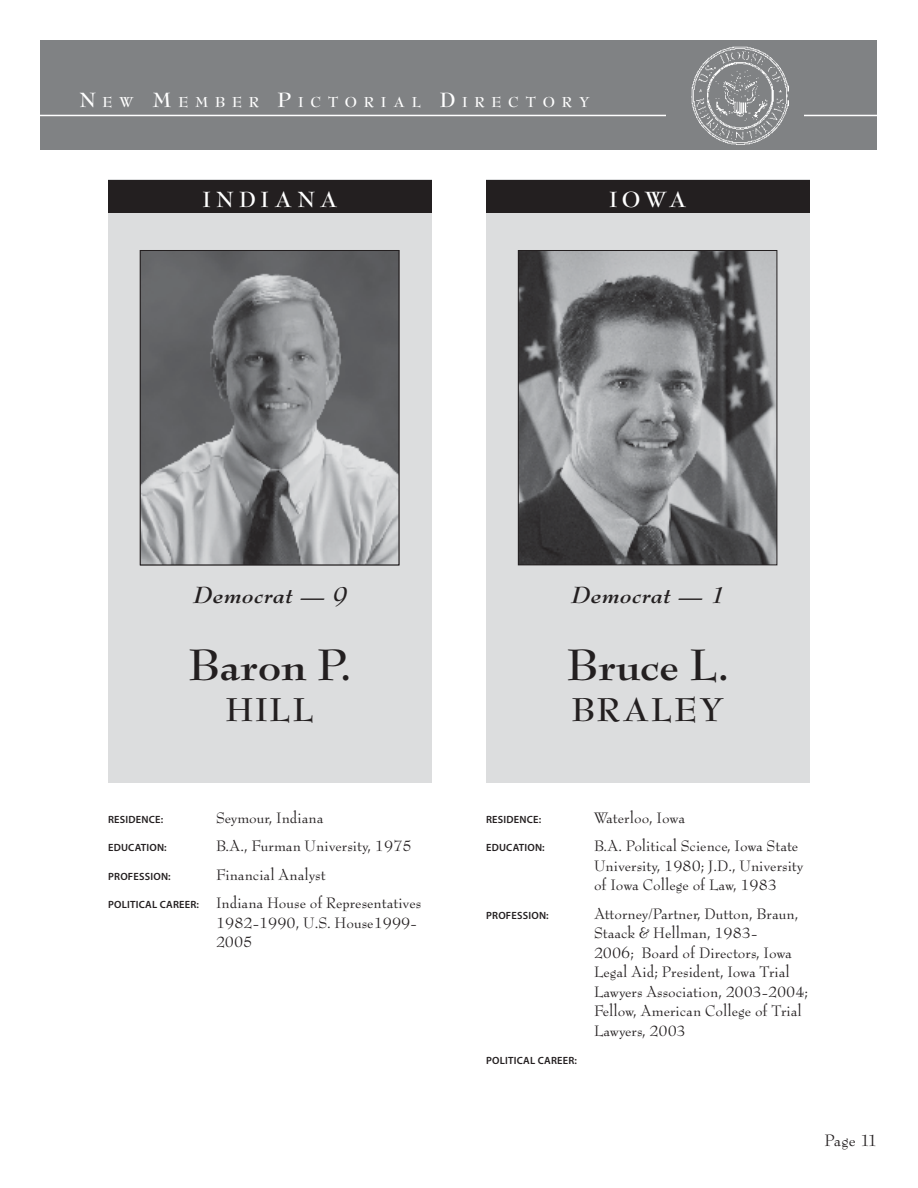
<style>
.page{position:relative;width:918px;height:1188px;background:#fff}
.page>*{position:absolute;margin:0;border:0;box-sizing:border-box;transform-origin:0 0}
.t1{font:700 48px "Bernhard Modern Std";color:#231f20}
.t2{font:700 36px "Bernhard Modern Std";letter-spacing:.05em;color:#231f20}
.t3{font:italic 700 25.5px "Bernhard Modern Std";letter-spacing:.02em;color:#231f20}
.t4{font:700 24px "Bernhard Modern Std";letter-spacing:.215em;color:#fff}
.t5{font:700 24px "Bernhard Modern Std";letter-spacing:.175em;color:#fff}
.t6{font:18px "Bernhard Modern Std";letter-spacing:-.015em;color:#231f20}
.t7{font:16.5px/19.5px "Bernhard Modern Std";color:#231f20}
.t8{font:700 15.75px "Bernhard Modern Std";letter-spacing:.43em;color:#fff}
.t9{font:600 10.5px "Myriad Pro";letter-spacing:.02em;color:#231f20}
.s1{font-size:22.5px}
.s2{font-family:"Myriad Pro";font-weight:600;font-size:10.5px}
</style>
<div class="page">
<div style="left:108px;top:180px;width:324px;height:603px;background:#dcddde"></div>
<div style="left:486px;top:180px;width:324px;height:603px;background:#dcddde"></div>
<div style="left:40px;top:40px;width:837px;height:110px;background:#808284"></div>
<hr style="left:7px;top:115px;width:659px;height:1px;background:#fff">
<img style="left:691px;top:47px;width:98px;height:97px">
<hr style="left:804px;top:115px;width:86px;height:1px;background:#fff">
<div style="left:108px;top:180px;width:324px;height:33px;background:#231f20"></div>
<div style="left:486px;top:180px;width:324px;height:33px;background:#231f20"></div>
<img style="left:520px;top:252px;width:255px;height:311px">
<div style="left:518px;top:250px;width:259px;height:315px;border:1px solid #231f20"></div>
<img style="left:142px;top:252px;width:255px;height:311px">
<div style="left:140px;top:250px;width:259px;height:315px;border:1px solid #231f20"></div>
<p class="t8" style="left:80px;top:94px;width:512px"><span class="s1">N</span>EW <span class="s1">M</span>EMBER <span class="s1">P</span>ICTORIAL <span class="s1">D</span>IRECTORY</p>
<h3 class="t4" style="left:202px;top:187px;width:137px">INDIANA</h3>
<h3 class="t5" style="left:609px;top:187px;width:79px">IOWA</h3>
<h3 class="t3" style="left:193px;top:581px;width:155px">Democrat — 9</h3>
<h1 class="t1" style="left:189px;top:640px;width:164px">Baron P.</h1>
<h2 class="t2" style="left:226px;top:691px;width:90px">HILL</h2>
<p class="t9" style="left:108px;top:812px;width:57px">RESIDENCE:</p>
<p class="t7" style="left:216px;top:808px;width:109px">Seymour, Indiana</p>
<p class="t9" style="left:108px;top:841px;width:60px">EDUCATION:</p>
<p class="t7" style="left:216px;top:837px;width:197px">B.A., Furman University, 1975</p>
<p class="t9" style="left:108px;top:869px;width:64px">PROFESSION:</p>
<p class="t7" style="left:108px;top:861px;width:315px;line-height:28.5px;text-indent:108px">Financial Analyst<br><span class="s2">POLITICAL CAREER:</span> Indiana House of Representatives</p>
<p class="t7" style="left:216px;top:913px;width:202px">1982-1990, U.S. House1999-<br>2005</p>
<h3 class="t3" style="left:571px;top:581px;width:155px">Democrat — 1</h3>
<h1 class="t1" style="left:567px;top:640px;width:163px">Bruce L.</h1>
<h2 class="t2" style="left:572px;top:691px;width:154px">BRALEY</h2>
<p class="t9" style="left:486px;top:812px;width:57px">RESIDENCE:</p>
<p class="t7" style="left:594px;top:808px;width:93px">Waterloo, Iowa</p>
<p class="t9" style="left:486px;top:841px;width:60px">EDUCATION:</p>
<p class="t7" style="left:594px;top:837px;width:211px">B.A. Political Science, Iowa State<br>University, 1980; J.D., University of Iowa College of Law, 1983</p>
<p class="t9" style="left:486px;top:908px;width:64px">PROFESSION:</p>
<p class="t7" style="left:594px;top:904px;width:216px">Attorney/Partner, Dutton, Braun,<br>Staack &amp; Hellman, 1983-<br>2006; Board of Directors, Iowa<br>Legal Aid; President, Iowa Trial<br>Lawyers Association, 2003-2004;<br>Fellow, American College of Trial<br>Lawyers, 2003</p>
<p class="t9" style="left:486px;top:1054px;width:92px">POLITICAL CAREER:</p>
<p class="t6" style="left:824px;top:1131px;width:55px">Page 11</p>
</div>
